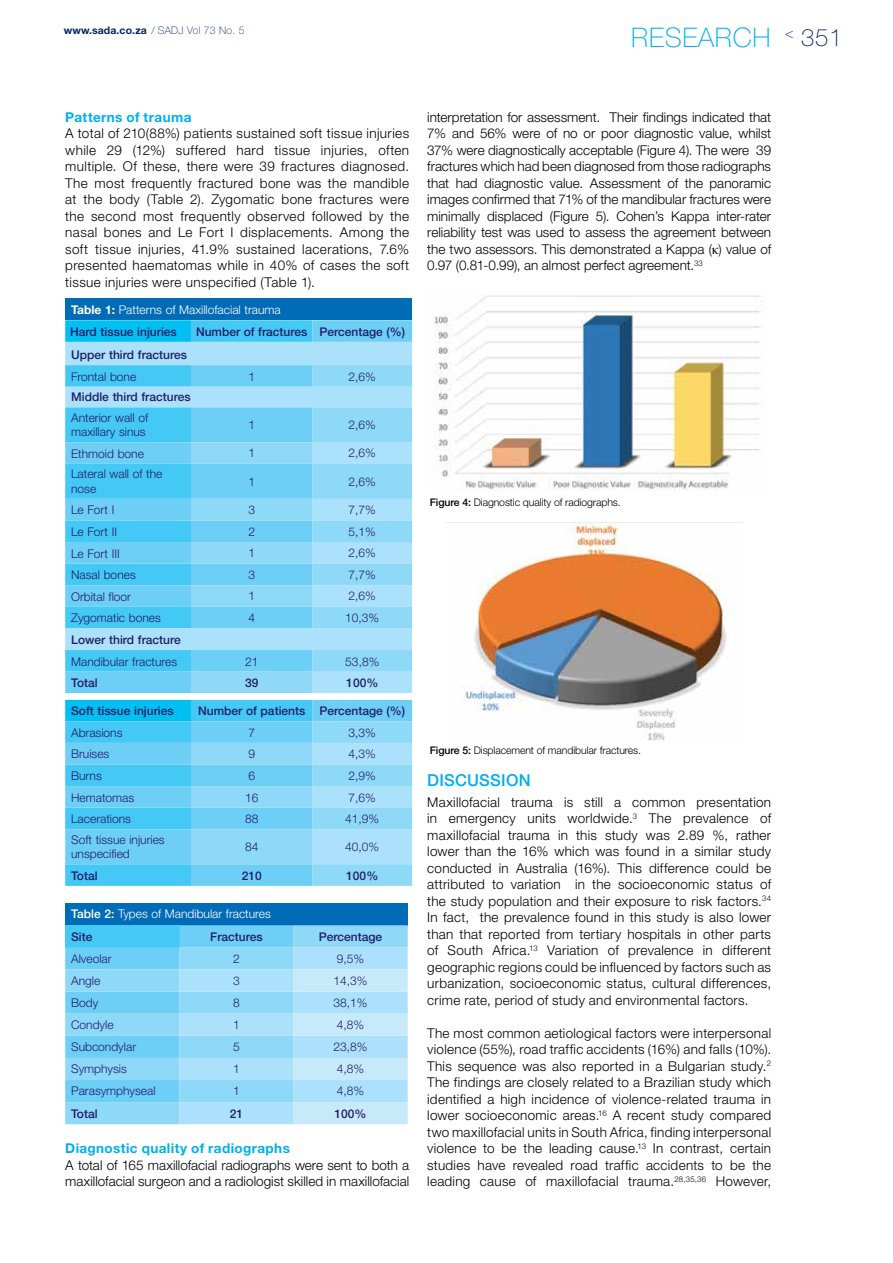
<style>
.page{position:relative;width:893px;height:1263px;background:#fff}
.page>*{position:absolute;margin:0;border:0;box-sizing:border-box;transform-origin:0 0}
.t1{font:100 27px "Helvetica Neue LT Std";letter-spacing:.025em;color:#00aeef}
.t2{font:100 24px "Helvetica Neue LT Std";color:#002461}
.t3{font:500 16.5px "Helvetica Neue LT Std";color:#00aeef}
.t4{font:300 13.5px/16.5px "Helvetica Neue LT Std";letter-spacing:.005em;color:#000;text-align:justify}
.t5{font:700 13.5px "Helvetica Neue LT Std";letter-spacing:.03em;color:#00aeef}
.t6{font:300 12px/14.4px "Helvetica Neue LT Std";color:#221e67}
.t7{font:500 12px "Helvetica Neue LT Std";color:#221e67}
.t8{font:300 12px/21.6px "Helvetica Neue LT Std";color:#fff}
.t9{font:300 10.5px "Helvetica Neue LT Std";letter-spacing:-.01em;color:#000}
.t10{font:700 10.5px "Helvetica Neue LT Std";letter-spacing:.01em;color:#002461}
.s1{font-weight:100}
.s2{font-weight:700}
.s3{font-weight:500;color:#221e67}
.s4{font-weight:500}
.s5{font-family:"Times New Roman";font-weight:400}
</style>
<div class="page">
<div style="left:65px;top:299px;width:347px;height:21px;background:#006cb7"></div>
<svg style="left:65px;top:320px;width:347px;height:566px;background:#3ec8f4"></svg>
<svg style="left:65px;top:342px;width:347px;height:522px;background:#64cff6"></svg>
<svg style="left:191px;top:365px;width:221px;height:521px;background:#8ad7f7"></svg>
<svg style="left:65px;top:693px;width:347px;height:7px"></svg>
<div style="left:65px;top:903px;width:343px;height:22px;background:#006cb7"></div>
<svg style="left:65px;top:925px;width:343px;height:199px;background:#96dbf8"></svg>
<img style="left:434px;top:295px;width:328px;height:195px">
<img style="left:460px;top:523px;width:269px;height:218px">
<p class="t10" style="left:64px;top:23px;width:183px">www.sada.co.za <span class="s1">/ SADJ VOL 73 NO. 5</span></p>
<h1 class="t1" style="left:631px;top:22px;width:141px">RESEARCH</h1>
<h2 class="t2" style="left:785px;top:23px;width:59px"><sup>&lt;</sup> 351</h2>
<p class="t5" style="left:65px;top:108px;width:128px">Patterns of trauma</p>
<p class="t4" style="left:65px;top:125px;width:345px">A total of 210(88%) patients sustained soft tissue injuries while 29 (12%) suffered hard tissue injuries, often multiple. Of these, there were 39 fractures diagnosed.<br>The most frequently fractured bone was the mandible at the body (Table 2). Zygomatic bone fractures were the second most frequently observed followed by the nasal bones and Le Fort I displacements. Among the soft tissue injuries, 41.9% sustained lacerations, 7.6% presented haematomas while in 40% of cases the soft tissue injuries were unspecified (Table 1).</p>
<p class="t8" style="left:70px;top:299px;width:212px"><span class="s2">Table 1:</span> Patterns of Maxillofacial trauma<br><span class="s3">Hard tissue injuries</span></p>
<p class="t7" style="left:196px;top:324px;width:211px">Number of fractures Percentage (%)</p>
<p class="t7" style="left:71px;top:348px;width:117px">Upper third fractures</p>
<p class="t6" style="left:71px;top:369px;width:67px">Frontal bone</p>
<p class="t6" style="left:248px;top:369px;width:8px">1</p>
<p class="t6" style="left:349px;top:369px;width:29px">2,6%</p>
<p class="t7" style="left:71px;top:390px;width:121px">Middle third fractures</p>
<p class="t6" style="left:71px;top:410px;width:78px">Anterior wall of maxillary sinus</p>
<p class="t6" style="left:248px;top:417px;width:8px">1</p>
<p class="t6" style="left:349px;top:417px;width:29px">2,6%</p>
<p class="t6" style="left:71px;top:446px;width:74px">Ethmoid bone</p>
<p class="t6" style="left:248px;top:446px;width:8px">1</p>
<p class="t6" style="left:349px;top:446px;width:29px">2,6%</p>
<p class="t6" style="left:71px;top:467px;width:93px">Lateral wall of the nose</p>
<p class="t6" style="left:248px;top:474px;width:8px">1</p>
<p class="t6" style="left:349px;top:474px;width:29px">2,6%</p>
<p class="t6" style="left:71px;top:503px;width:45px">Le Fort I</p>
<p class="t6" style="left:248px;top:502px;width:8px">3</p>
<p class="t6" style="left:349px;top:502px;width:29px">7,7%</p>
<p class="t6" style="left:71px;top:524px;width:47px">Le Fort II</p>
<p class="t6" style="left:248px;top:524px;width:8px">2</p>
<p class="t6" style="left:349px;top:524px;width:29px">5,1%</p>
<p class="t6" style="left:71px;top:546px;width:50px">Le Fort III</p>
<p class="t6" style="left:248px;top:545px;width:8px">1</p>
<p class="t6" style="left:349px;top:545px;width:29px">2,6%</p>
<p class="t6" style="left:71px;top:567px;width:66px">Nasal bones</p>
<p class="t6" style="left:248px;top:567px;width:8px">3</p>
<p class="t6" style="left:349px;top:567px;width:29px">7,7%</p>
<p class="t6" style="left:71px;top:589px;width:61px">Orbital floor</p>
<p class="t6" style="left:248px;top:589px;width:8px">1</p>
<p class="t6" style="left:349px;top:589px;width:29px">2,6%</p>
<p class="t6" style="left:71px;top:611px;width:91px">Zygomatic bones</p>
<p class="t6" style="left:248px;top:610px;width:8px">4</p>
<p class="t6" style="left:345px;top:610px;width:36px">10,3%</p>
<p class="t7" style="left:71px;top:633px;width:111px">Lower third fracture</p>
<p class="t6" style="left:71px;top:654px;width:107px">Mandibular fractures</p>
<p class="t6" style="left:245px;top:654px;width:15px">21</p>
<p class="t6" style="left:345px;top:654px;width:36px">53,8%</p>
<p class="t7" style="left:71px;top:676px;width:28px">Total</p>
<p class="t7" style="left:245px;top:676px;width:15px">39</p>
<p class="t7" style="left:346px;top:676px;width:34px">100%</p>
<p class="t7" style="left:71px;top:704px;width:104px">Soft tissue injuries</p>
<p class="t7" style="left:198px;top:704px;width:208px">Number of patients Percentage (%)</p>
<p class="t6" style="left:71px;top:725px;width:53px">Abrasions</p>
<p class="t6" style="left:248px;top:725px;width:8px">7</p>
<p class="t6" style="left:349px;top:725px;width:29px">3,3%</p>
<p class="t6" style="left:71px;top:747px;width:40px">Bruises</p>
<p class="t6" style="left:248px;top:747px;width:8px">9</p>
<p class="t6" style="left:349px;top:747px;width:29px">4,3%</p>
<p class="t6" style="left:71px;top:768px;width:32px">Burns</p>
<p class="t6" style="left:248px;top:768px;width:8px">6</p>
<p class="t6" style="left:349px;top:768px;width:29px">2,9%</p>
<p class="t6" style="left:71px;top:790px;width:65px">Hematomas</p>
<p class="t6" style="left:245px;top:790px;width:15px">16</p>
<p class="t6" style="left:349px;top:790px;width:29px">7,6%</p>
<p class="t6" style="left:71px;top:811px;width:61px">Lacerations</p>
<p class="t6" style="left:245px;top:811px;width:15px">88</p>
<p class="t6" style="left:345px;top:811px;width:36px">41,9%</p>
<p class="t6" style="left:71px;top:832px;width:95px">Soft tissue injuries unspecified</p>
<p class="t6" style="left:245px;top:839px;width:15px">84</p>
<p class="t6" style="left:345px;top:839px;width:36px">40,0%</p>
<p class="t7" style="left:71px;top:868px;width:28px">Total</p>
<p class="t7" style="left:242px;top:868px;width:22px">210</p>
<p class="t7" style="left:346px;top:868px;width:34px">100%</p>
<p class="t8" style="left:71px;top:903px;width:201px;line-height:22px"><span class="s4">Table 2:</span> Types of Mandibular fractures<br><span class="s3">Site</span></p>
<p class="t7" style="left:210px;top:929px;width:54px">Fractures</p>
<p class="t7" style="left:319px;top:929px;width:65px">Percentage</p>
<p class="t6" style="left:71px;top:951px;width:42px">Alveolar</p>
<p class="t6" style="left:233px;top:951px;width:8px">2</p>
<p class="t6" style="left:337px;top:951px;width:29px">9,5%</p>
<p class="t6" style="left:71px;top:973px;width:31px">Angle</p>
<p class="t6" style="left:233px;top:973px;width:8px">3</p>
<p class="t6" style="left:334px;top:973px;width:36px">14,3%</p>
<p class="t6" style="left:71px;top:995px;width:29px">Body</p>
<p class="t6" style="left:233px;top:995px;width:8px">8</p>
<p class="t6" style="left:334px;top:995px;width:36px">38,1%</p>
<p class="t6" style="left:71px;top:1017px;width:44px">Condyle</p>
<p class="t6" style="left:233px;top:1017px;width:8px">1</p>
<p class="t6" style="left:337px;top:1017px;width:29px">4,8%</p>
<p class="t6" style="left:71px;top:1039px;width:66px">Subcondylar</p>
<p class="t6" style="left:233px;top:1039px;width:8px">5</p>
<p class="t6" style="left:334px;top:1039px;width:36px">23,8%</p>
<p class="t6" style="left:71px;top:1061px;width:57px">Symphysis</p>
<p class="t6" style="left:233px;top:1061px;width:8px">1</p>
<p class="t6" style="left:337px;top:1061px;width:29px">4,8%</p>
<p class="t6" style="left:71px;top:1084px;width:86px">Parasymphyseal</p>
<p class="t6" style="left:233px;top:1084px;width:8px">1</p>
<p class="t6" style="left:337px;top:1084px;width:29px">4,8%</p>
<p class="t7" style="left:71px;top:1106px;width:28px">Total</p>
<p class="t7" style="left:230px;top:1106px;width:15px">21</p>
<p class="t7" style="left:335px;top:1106px;width:34px">100%</p>
<p class="t5" style="left:65px;top:1140px;width:226px">Diagnostic quality of radiographs</p>
<p class="t4" style="left:65px;top:1156px;width:345px">A total of 165 maxillofacial radiographs were sent to both a maxillofacial surgeon and a radiologist skilled in maxillofacial</p>
<p class="t4" style="left:427px;top:108px;width:345px">interpretation for assessment. Their findings indicated that 7% and 56% were of no or poor diagnostic value, whilst 37% were diagnostically acceptable (Figure 4). The were 39 fractures which had been diagnosed from those radiographs that had diagnostic value. Assessment of the panoramic images confirmed that 71% of the mandibular fractures were minimally displaced (Figure 5). Cohen’s Kappa inter-rater reliability test was used to assess the agreement between the two assessors. This demonstrated a Kappa (<span class="s5">κ</span>) value of 0.97 (0.81-0.99), an almost perfect agreement.<sup>33</sup></p>
<p class="t9" style="left:430px;top:496px;width:192px"><span class="s4">Figure 4:</span> Diagnostic quality of radiographs.</p>
<p class="t9" style="left:430px;top:744px;width:213px"><span class="s4">Figure 5:</span> Displacement of mandibular fractures.</p>
<p class="t3" style="left:427px;top:770px;width:24px">Discussion</p>
<p class="t4" style="left:427px;top:793px;width:345px">Maxillofacial trauma is still a common presentation in emergency units worldwide.<sup>3</sup> The prevalence of maxillofacial trauma in this study was 2.89 %, rather lower than the 16% which was found in a similar study conducted in Australia (16%). This difference could be attributed to variation in the socioeconomic status of the study population and their exposure to risk factors.<sup>34<br></sup>In fact, the prevalence found in this study is also lower than that reported from tertiary hospitals in other parts of South Africa.<sup>13</sup> Variation of prevalence in different geographic regions could be influenced by factors such as urbanization, socioeconomic status, cultural differences, crime rate, period of study and environmental factors.</p>
<p class="t4" style="left:427px;top:1024px;width:345px">The most common aetiological factors were interpersonal violence (55%), road traffic accidents (16%) and falls (10%).<br>This sequence was also reported in a Bulgarian study.<sup>2<br></sup>The findings are closely related to a Brazilian study which identified a high incidence of violence-related trauma in lower socioeconomic areas.<sup>16</sup> A recent study compared two maxillofacial units in South Africa, finding interpersonal violence to be the leading cause.<sup>13</sup> In contrast, certain studies have revealed road traffic accidents to be the leading cause of maxillofacial trauma.<sup>28,35,36</sup> However,</p>
</div>
